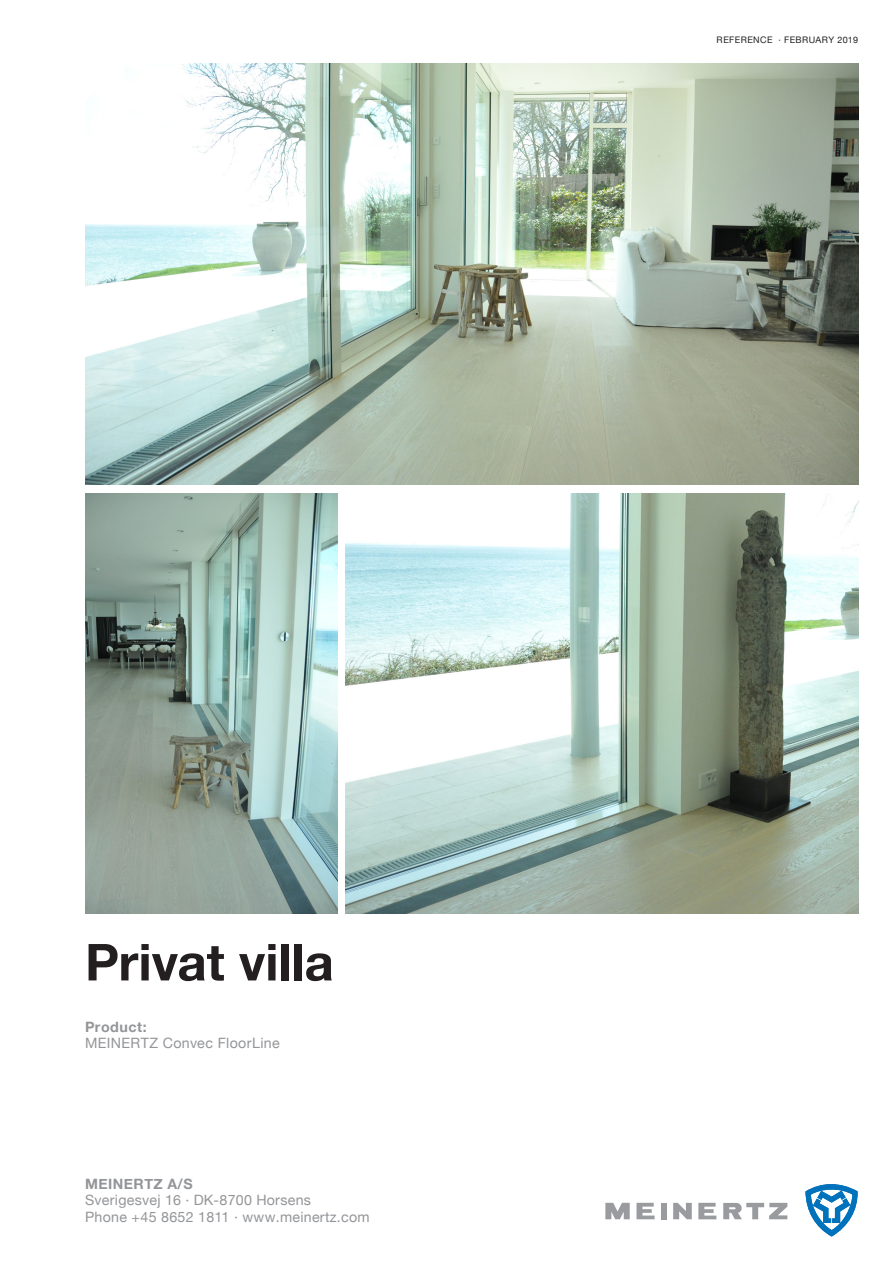
<style>
.page{position:relative;width:893px;height:1263px;background:#fff}
.page>*{position:absolute;margin:0;border:0;box-sizing:border-box;transform-origin:0 0}
.t1{font:700 51px "Helvetica Neue";color:#231f20}
.t2{font:14.25px/16.4px "Helvetica Neue";letter-spacing:.02em;color:#939598}
.t3{font:9px "Helvetica Neue";letter-spacing:.045em;color:#231f20}
.s1{font-weight:700}
</style>
<div class="page">
<img style="left:85px;top:493px;width:252px;height:421px">
<img style="left:346px;top:493px;width:513px;height:421px">
<img style="left:85px;top:64px;width:774px;height:421px">
<svg style="left:605px;top:1203px;width:25px;height:16px"></svg>
<svg style="left:636px;top:1203px;width:19px;height:16px"></svg>
<div style="left:661px;top:1203px;width:6px;height:16px;background:#999b9e"></div>
<svg style="left:673px;top:1203px;width:19px;height:16px"></svg>
<svg style="left:698px;top:1203px;width:18px;height:16px"></svg>
<svg style="left:723px;top:1203px;width:64px;height:16px"></svg>
<svg style="left:805px;top:1184px;width:53px;height:52px"></svg>
<p class="t3" style="left:717px;top:33px;width:143px">REFERENCE · FEBRUARY 2019</p>
<p class="t1" style="left:85px;top:922px;width:250px">Privat villa</p>
<p class="t2" style="left:85px;top:1020px;width:196px"><span class="s1">Product:<br></span>MEINERTZ Convec FloorLine</p>
<p class="t2" style="left:85px;top:1177px;width:286px"><span class="s1">MEINERTZ A/S<br></span>Sverigesvej 16 · DK-8700 Horsens<br>Phone +45 8652 1811 · www.meinertz.com</p>
</div>
